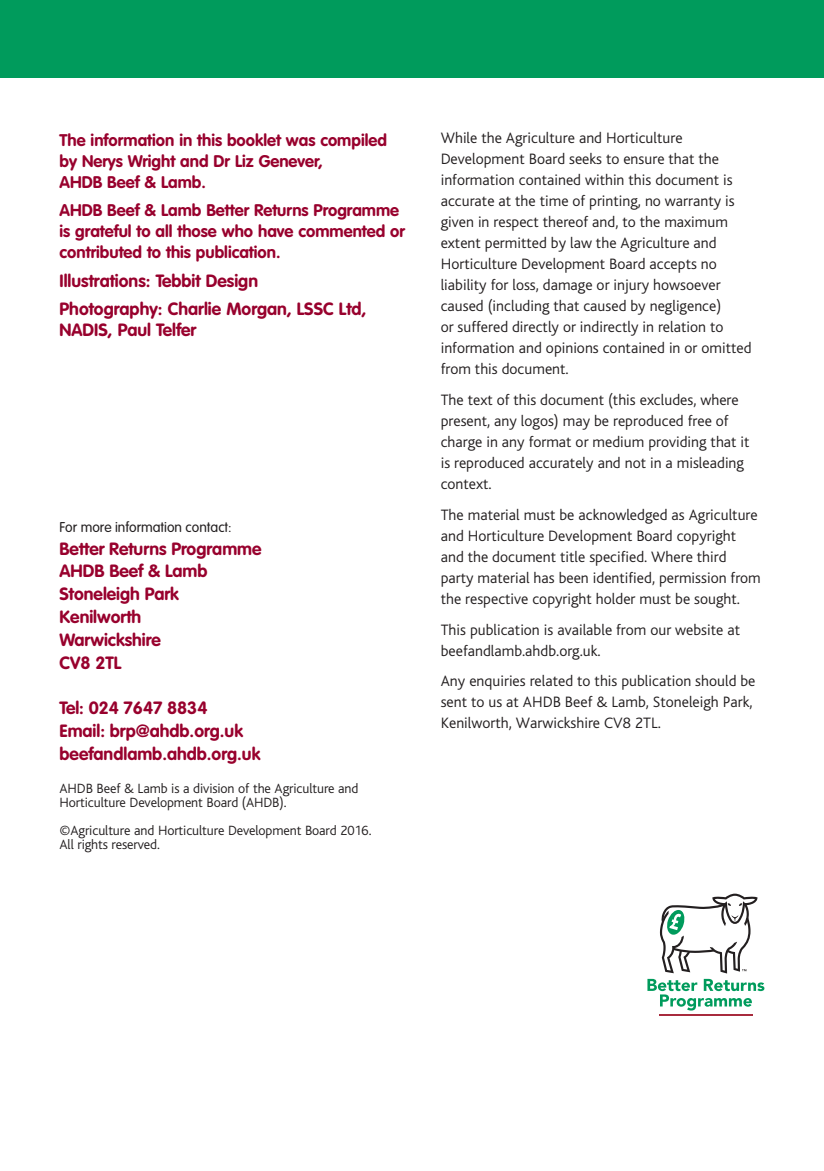
<style>
.page{position:relative;width:824px;height:1171px;background:#fff}
.page>*{position:absolute;margin:0;border:0;box-sizing:border-box;transform-origin:0 0}
.t1{font:700 17.5px/22.8px "VAG Rounded";color:#98012d}
.t2{font:700 16.62px/21px "VAG Rounded";color:#98012d}
.t3{font:300 15.75px/21px "Bliss";color:#231f20}
.t4{font:300 14px/14px "Bliss";letter-spacing:-.01em;color:#231f20}
.t5{font:300 14px "VAG Rounded";color:#231f20}
</style>
<div class="page">
<div style="left:0;top:0;width:823px;height:77px;background:#009b5c"></div>
<svg style="left:647px;top:979px;width:117px;height:31px"></svg>
<hr style="left:659px;top:1014px;width:93px;height:1px;background:#a82b3d">
<svg style="left:659px;top:893px;width:98px;height:80px"></svg>
<p class="t2" style="left:60px;top:129px;width:329px">The information in this booklet was compiled by Nerys Wright and Dr Liz Genever,<br>AHDB Beef &amp; Lamb.</p>
<p class="t2" style="left:60px;top:200px;width:347px">AHDB Beef &amp; Lamb Better Returns Programme is grateful to all those who have commented or contributed to this publication.</p>
<p class="t1" style="left:60px;top:266px;width:308px;line-height:28.3px">Illustrations: Tebbit Design<br>Photography: Charlie Morgan, LSSC Ltd,</p>
<p class="t1" style="left:60px;top:318px;width:138px">NADIS, Paul Telfer</p>
<p class="t5" style="left:60px;top:519px;width:174px">For more information contact:</p>
<p class="t1" style="left:60px;top:537px;width:203px">Better Returns Programme<br>AHDB Beef &amp; Lamb<br>Stoneleigh Park<br>Kenilworth<br>Warwickshire<br>CV8 2TL</p>
<p class="t1" style="left:60px;top:696px;width:202px">Tel: 024 7647 8834<br>Email: brp@ahdb.org.uk beefandlamb.ahdb.org.uk</p>
<p class="t4" style="left:60px;top:781px;width:300px">AHDB Beef &amp; Lamb is a division of the Agriculture and<br>Horticulture Development Board (AHDB).</p>
<p class="t4" style="left:60px;top:823px;width:313px">©Agriculture and Horticulture Development Board 2016.<br>All rights reserved.</p>
<p class="t3" style="left:440px;top:127px;width:312px">While the Agriculture and Horticulture Development Board seeks to ensure that the information contained within this document is accurate at the time of printing, no warranty is given in respect thereof and, to the maximum extent permitted by law the Agriculture and Horticulture Development Board accepts no liability for loss, damage or injury howsoever caused (including that caused by negligence)<br>or suffered directly or indirectly in relation to information and opinions contained in or omitted from this document.</p>
<p class="t3" style="left:440px;top:389px;width:310px">The text of this document (this excludes, where present, any logos) may be reproduced free of charge in any format or medium providing that it is reproduced accurately and not in a misleading context.</p>
<p class="t3" style="left:440px;top:504px;width:321px">The material must be acknowledged as Agriculture and Horticulture Development Board copyright and the document title specified. Where third party material has been identified, permission from the respective copyright holder must be sought.</p>
<p class="t3" style="left:440px;top:619px;width:301px">This publication is available from our website at beefandlamb.ahdb.org.uk.</p>
<p class="t3" style="left:440px;top:671px;width:316px">Any enquiries related to this publication should be sent to us at AHDB Beef &amp; Lamb, Stoneleigh Park,<br>Kenilworth, Warwickshire CV8 2TL.</p>
</div>
